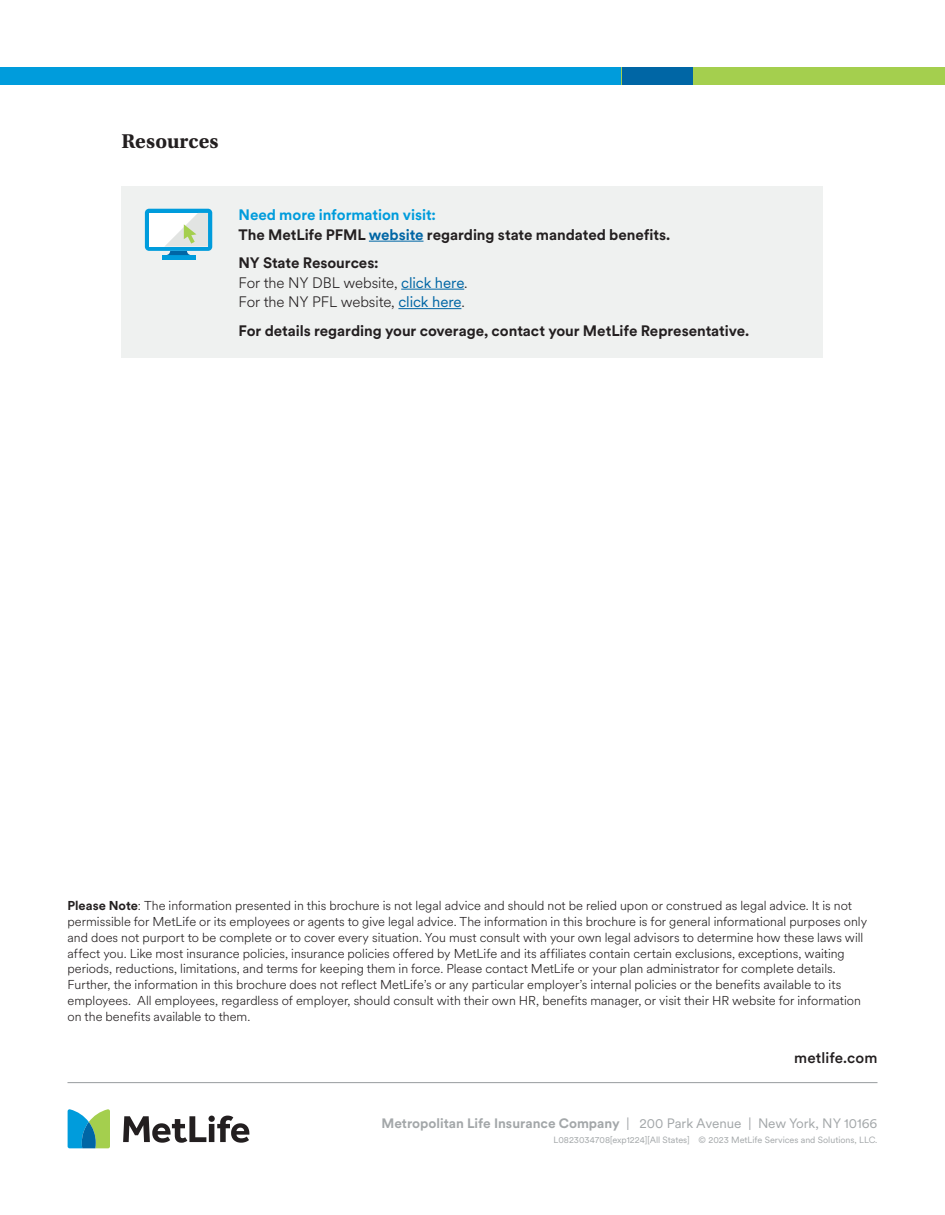
<style>
.page{position:relative;width:945px;height:1215px;background:#fff}
.page>*{position:absolute;margin:0;border:0;box-sizing:border-box;transform-origin:0 0}
.t1{font:700 21px "Utopia Std";letter-spacing:.005em;color:#231f20}
.t2{font:700 15px "Met Life Circular";letter-spacing:-.005em;color:#231f20}
.t3{font:300 15px "Met Life Circular";letter-spacing:-.005em;color:#231f20}
.t4{font:700 15px "Met Life Circular";letter-spacing:-.005em;color:#009cdc}
.t5{font:500 15px "Met Life Circular";letter-spacing:.005em;color:#231f20}
.t6{font:700 13.5px "Met Life Circular";color:#a3a7a9}
.t7{font:13.5px "Met Life Circular";color:#a3a7a9}
.t8{font:300 12.75px/15.8px "Met Life Circular";color:#231f20}
.t9{font:9px "Met Life Circular";color:#a3a7a9}
.s1{color:#0066a5}
.s2{font-weight:400;color:#0066a5}
.s3{font-weight:700}
.s4{font-weight:400}
</style>
<div class="page">
<div style="left:0;top:68px;width:693px;height:18px;background:#009cdc"></div>
<div style="left:622px;top:68px;width:323px;height:18px;background:#a4cf4e"></div>
<div style="left:622px;top:68px;width:71px;height:18px;background:#0066a5"></div>
<div style="left:122px;top:186px;width:702px;height:172px;background:#eff1f0"></div>
<hr style="left:369px;top:241px;width:55px;height:1px;background:#0066a5">
<hr style="left:401px;top:289px;width:63px;height:1px;background:#0066a5">
<hr style="left:398px;top:308px;width:63px;height:1px;background:#0066a5">
<hr style="left:162px;top:255px;width:33px;height:4px;background:#009cdc">
<div style="left:145px;top:209px;width:67px;height:42px;background:#009cdc;border-radius:4px"></div>
<div style="left:149px;top:213px;width:59px;height:34px;background:#fff"></div>
<svg style="left:164px;top:213px;width:44px;height:42px"></svg>
<svg style="left:123px;top:1116px;width:126px;height:27px"></svg>
<svg style="left:68px;top:1109px;width:42px;height:39px;background:#5ab1a4"></svg>
<hr style="left:68px;top:1082px;width:810px;height:1px;background:#a3a7a9">
<h2 class="t1" style="left:122px;top:129px;width:98px">Resources</h2>
<h3 class="t4" style="left:238px;top:205px;width:199px">Need more information visit:</h3>
<p class="t2" style="left:238px;top:224px;width:433px">The MetLife PFML <span class="s1">website</span> regarding state mandated benefits.</p>
<h3 class="t2" style="left:238px;top:253px;width:142px">NY State Resources:</h3>
<p class="t3" style="left:238px;top:272px;width:231px">For the NY DBL website, <span class="s2">click here</span>.</p>
<p class="t3" style="left:238px;top:292px;width:228px">For the NY PFL website, <span class="s2">click here</span>.</p>
<p class="t2" style="left:238px;top:320px;width:512px">For details regarding your coverage, contact your MetLife Representative.</p>
<p class="t8" style="left:68px;top:898px;width:801px"><span class="s3">Please Note</span>: The information presented in this brochure is not legal advice and should not be relied upon or construed as legal advice. It is not permissible for MetLife or its employees or agents to give legal advice. The information in this brochure is for general informational purposes only and does not purport to be complete or to cover every situation. You must consult with your own legal advisors to determine how these laws will affect you. Like most insurance policies, insurance policies offered by MetLife and its affiliates contain certain exclusions, exceptions, waiting periods, reductions, limitations, and terms for keeping them in force. Please contact MetLife or your plan administrator for complete details.<br>Further, the information in this brochure does not reflect MetLife’s or any particular employer’s internal policies or the benefits available to its employees. All employees, regardless of employer, should consult with their own HR, benefits manager, or visit their HR website for information on the benefits available to them.</p>
<p class="t5" style="left:794px;top:1048px;width:85px">metlife.com</p>
<p class="t6" style="left:382px;top:1113px;width:249px">Metropolitan Life Insurance Company <span class="s4">|</span></p>
<p class="t7" style="left:640px;top:1114px;width:113px">200 Park Avenue |</p>
<p class="t7" style="left:758px;top:1114px;width:121px">New York, NY 10166</p>
<p class="t9" style="left:554px;top:1133px;width:138px">L0823034708[exp1224][All States]</p>
<p class="t9" style="left:699px;top:1133px;width:180px">© 2023 MetLife Services and Solutions, LLC.</p>
</div>
